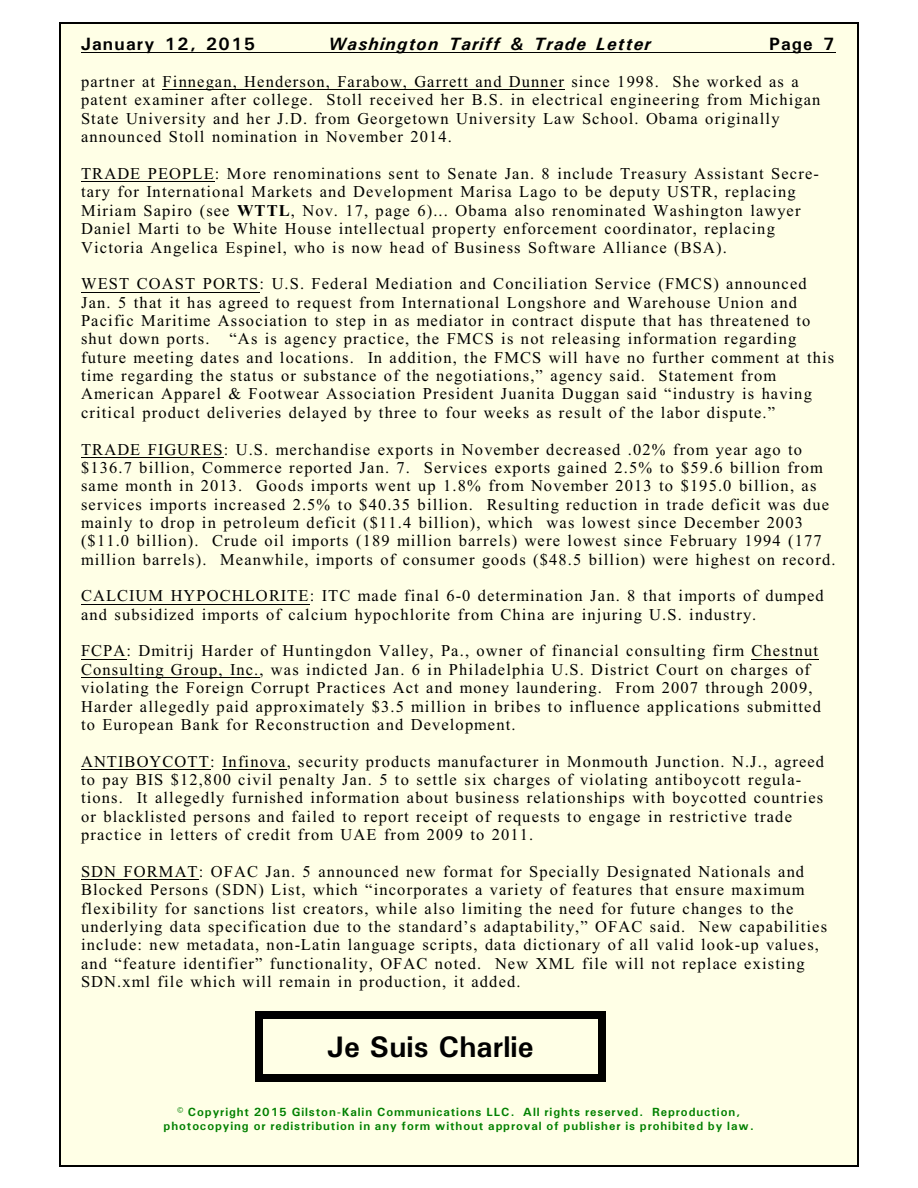
<style>
.page{position:relative;width:918px;height:1188px;background:#fff}
.page>*{position:absolute;margin:0;border:0;box-sizing:border-box;transform-origin:0 0}
.t1{font:700 30px "Univers";letter-spacing:.005em;color:#000}
.t2{font:italic 700 18px "Univers";letter-spacing:.065em;color:#000}
.t3{font:700 18px "Univers";letter-spacing:.075em;color:#000}
.t4{font:16.5px/18.3px "Times New Roman";letter-spacing:.07em;color:#000}
.t5{font:700 12px/13.6px "Univers";letter-spacing:.075em;color:#008000;text-align:center}
.s1{font-weight:700}
</style>
<div class="page">
<div style="left:59px;top:23px;width:800px;height:1143px;background:#ffffe6"></div>
<hr style="left:59px;top:23px;width:1px;height:1143px;background:#000">
<hr style="left:857px;top:23px;width:2px;height:1143px;background:#000">
<hr style="left:59px;top:23px;width:799px;height:1px;background:#000">
<hr style="left:59px;top:1165px;width:799px;height:1px;background:#000">
<hr style="left:81px;top:52px;width:755px;height:1px;background:#000">
<hr style="left:163px;top:89px;width:402px;height:1px;background:#000">
<hr style="left:81px;top:181px;width:134px;height:1px;background:#000">
<hr style="left:81px;top:292px;width:179px;height:1px;background:#000">
<hr style="left:81px;top:457px;width:143px;height:1px;background:#000">
<hr style="left:81px;top:604px;width:229px;height:1px;background:#000">
<hr style="left:81px;top:659px;width:46px;height:1px;background:#000">
<hr style="left:752px;top:659px;width:67px;height:1px;background:#000">
<hr style="left:81px;top:677px;width:178px;height:1px;background:#000">
<hr style="left:81px;top:769px;width:129px;height:1px;background:#000">
<hr style="left:222px;top:769px;width:65px;height:1px;background:#000">
<hr style="left:81px;top:879px;width:118px;height:1px;background:#000">
<div style="left:255px;top:1012px;width:7px;height:69px;background:#000"></div>
<div style="left:599px;top:1012px;width:7px;height:69px;background:#000"></div>
<div style="left:255px;top:1012px;width:351px;height:7px;background:#000"></div>
<div style="left:255px;top:1074px;width:351px;height:7px;background:#000"></div>
<p class="t3" style="left:81px;top:38px;width:176px">January 12, 2015</p>
<p class="t2" style="left:328px;top:38px;width:324px">Washington Tariff &amp; Trade Letter</p>
<p class="t3" style="left:769px;top:38px;width:67px">Page 7</p>
<p class="t4" style="left:81px;top:74px;width:741px">partner at Finnegan, Henderson, Farabow, Garrett and Dunner since 1998. She worked as a patent examiner after college. Stoll received her B.S. in electrical engineering from Michigan State University and her J.D. from Georgetown University Law School. Obama originally announced Stoll nomination in November 2014.</p>
<p class="t4" style="left:81px;top:166px;width:740px">TRADE PEOPLE: More renominations sent to Senate Jan. 8 include Treasury Assistant Secre&shy;tary for International Markets and Development Marisa Lago to be deputy USTR, replacing Miriam Sapiro (see <span class="s1">WTTL</span>, Nov. 17, page 6)... Obama also renominated Washington lawyer Daniel Marti to be White House intellectual property enforcement coordinator, replacing Victoria Angelica Espinel, who is now head of Business Software Alliance (BSA).</p>
<p class="t4" style="left:81px;top:276px;width:755px">WEST COAST PORTS: U.S. Federal Mediation and Conciliation Service (FMCS) announced Jan. 5 that it has agreed to request from International Longshore and Warehouse Union and Pacific Maritime Association to step in as mediator in contract dispute that has threatened to shut down ports. “As is agency practice, the FMCS is not releasing information regarding future meeting dates and locations. In addition, the FMCS will have no further comment at this time regarding the status or substance of the negotiations,” agency said. Statement from American Apparel &amp; Footwear Association President Juanita Duggan said “industry is having critical product deliveries delayed by three to four weeks as result of the labor dispute.”</p>
<p class="t4" style="left:81px;top:441px;width:756px">TRADE FIGURES: U.S. merchandise exports in November decreased .02% from year ago to $136.7 billion, Commerce reported Jan. 7. Services exports gained 2.5% to $59.6 billion from same month in 2013. Goods imports went up 1.8% from November 2013 to $195.0 billion, as services imports increased 2.5% to $40.35 billion. Resulting reduction in trade deficit was due mainly to drop in petroleum deficit ($11.4 billion), which was lowest since December 2003 ($11.0 billion). Crude oil imports (189 million barrels) were lowest since February 1994 (177 million barrels). Meanwhile, imports of consumer goods ($48.5 billion) were highest on record.</p>
<p class="t4" style="left:81px;top:588px;width:744px">CALCIUM HYPOCHLORITE: ITC made final 6-0 determination Jan. 8 that imports of dumped and subsidized imports of calcium hypochlorite from China are injuring U.S. industry.</p>
<p class="t4" style="left:81px;top:643px;width:741px">FCPA: Dmitrij Harder of Huntingdon Valley, Pa., owner of financial consulting firm Chestnut Consulting Group, Inc., was indicted Jan. 6 in Philadelphia U.S. District Court on charges of violating the Foreign Corrupt Practices Act and money laundering. From 2007 through 2009, Harder allegedly paid approximately $3.5 million in bribes to influence applications submitted to European Bank for Reconstruction and Development.</p>
<p class="t4" style="left:81px;top:754px;width:745px">ANTIBOYCOTT: Infinova, security products manufacturer in Monmouth Junction. N.J., agreed to pay BIS $12,800 civil penalty Jan. 5 to settle six charges of violating antiboycott regula&shy;tions. It allegedly furnished information about business relationships with boycotted countries or blacklisted persons and failed to report receipt of requests to engage in restrictive trade practice in letters of credit from UAE from 2009 to 2011.</p>
<p class="t4" style="left:81px;top:864px;width:748px">SDN FORMAT: OFAC Jan. 5 announced new format for Specially Designated Nationals and Blocked Persons (SDN) List, which “incorporates a variety of features that ensure maximum flexibility for sanctions list creators, while also limiting the need for future changes to the underlying data specification due to the standard’s adaptability,” OFAC said. New capabilities include: new metadata, non-Latin language scripts, data dictionary of all valid look-up values, and “feature identifier” functionality, OFAC noted. New XML file will not replace existing SDN.xml file which will remain in production, it added.</p>
<h1 class="t1" style="left:327px;top:1037px;width:208px">Je Suis Charlie</h1>
<p class="t5" style="left:164px;top:1106px;width:592px">© Copyright 2015 Gilston-Kalin Communications LLC. All rights reserved. Reproduction, photocopying or redistribution in any form without approval of publisher is prohibited by law.</p>
</div>
